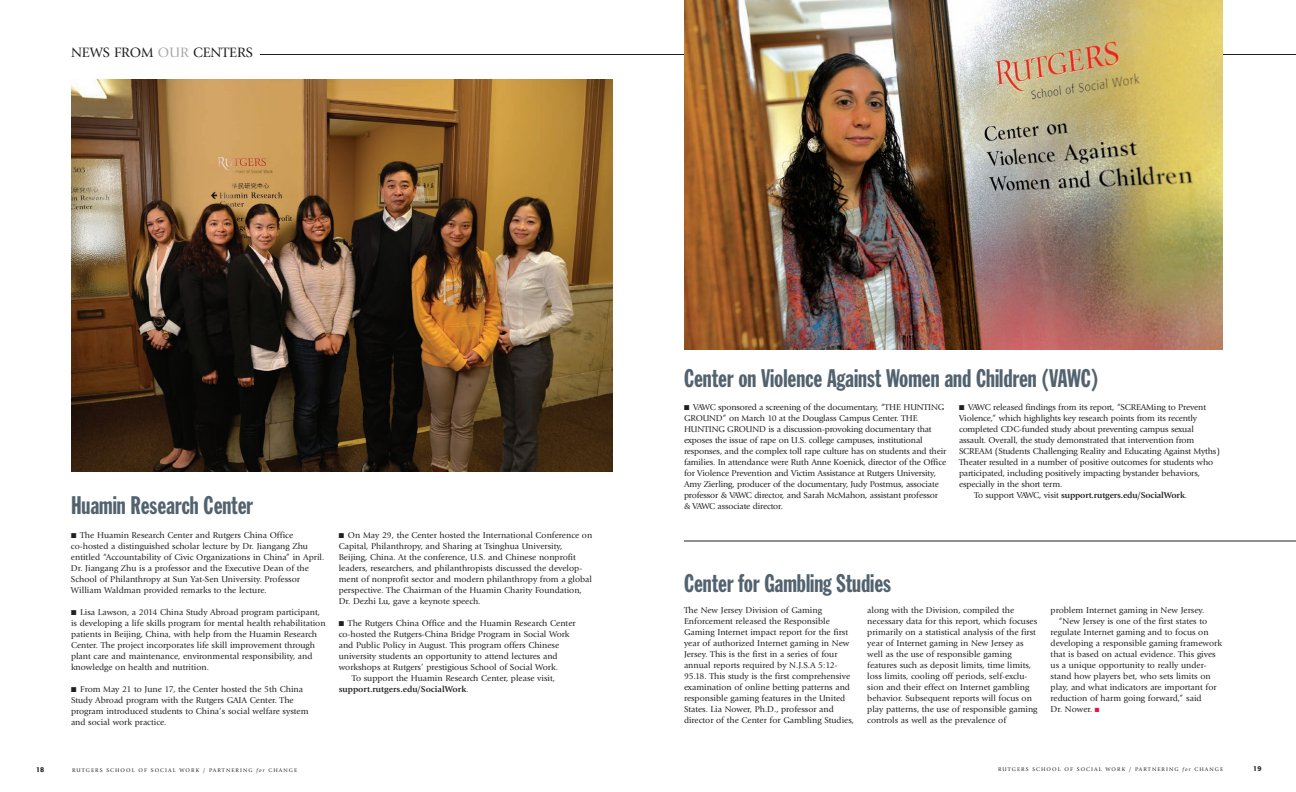
<style>
.page{position:relative;width:1296px;height:792px;background:#fff}
.page>*{position:absolute;margin:0;border:0;box-sizing:border-box;transform-origin:0 0}
.t1{font:25px "Franklin Gothic Extra Cond";color:#52626f}
.t2{font:14px "Giovanni";color:#231f20}
.t3{font:8.8px/11px "Giovanni";color:#231f20}
.t4{font:8.8px "Giovanni Bld";letter-spacing:-.015em;color:#231f20}
.t5{font:500 7px "Formata BQ";color:#231f20}
.t6{font:5.5px "Giovanni";letter-spacing:.2em;color:#231f20}
.s1{color:#a8a9ad}
.s2{font-family:"Giovanni"}
.s3{color:#e4183e}
.s4{font-family:"Giovanni Itl"}
</style>
<div class="page">
<img style="left:71px;top:80px;width:541px;height:392px">
<hr style="left:684px;top:541px;width:612px;height:1px;background:#231f20">
<hr style="left:260px;top:54px;width:1036px;height:1px;background:#231f20">
<img style="left:684px;top:0;width:538px;height:349px">
<h2 class="t2" style="left:71px;top:47px;width:183px">NEWS FROM <span class="s1">OUR</span> CENTERS</h2>
<h1 class="t1" style="left:71px;top:496px;width:184px">Huamin Research Center</h1>
<p class="t3" style="left:71px;top:530px;width:255px">■ The Huamin Research Center and Rutgers China Office co-hosted a distinguished scholar lecture by Dr. Jiangang Zhu entitled “Accountability of Civic Organizations in China” in April.<br>Dr. Jiangang Zhu is a professor and the Executive Dean of the School of Philanthropy at Sun Yat-Sen University. Professor William Waldman provided remarks to the lecture.</p>
<p class="t3" style="left:71px;top:607px;width:256px">■ Lisa Lawson, a 2014 China Study Abroad program participant, is developing a life skills program for mental health rehabilitation patients in Beijing, China, with help from the Huamin Research Center. The project incorporates life skill improvement through plant care and maintenance, environmental responsibility, and knowledge on health and nutrition.</p>
<p class="t3" style="left:71px;top:684px;width:239px">■ From May 21 to June 17, the Center hosted the 5th China Study Abroad program with the Rutgers GAIA Center. The program introduced students to China’s social welfare system and social work practice.</p>
<p class="t3" style="left:339px;top:530px;width:255px">■ On May 29, the Center hosted the International Conference on Capital, Philanthropy, and Sharing at Tsinghua University, Beijing, China. At the conference, U.S. and Chinese nonprofit leaders, researchers, and philanthropists discussed the develop&shy;ment of nonprofit sector and modern philanthropy from a global perspective. The Chairman of the Huamin Charity Foundation, Dr. Dezhi Lu, gave a keynote speech.</p>
<p class="t3" style="left:339px;top:618px;width:238px">■ The Rutgers China Office and the Huamin Research Center</p>
<p class="t3" style="left:339px;top:629px;width:232px">co-hosted the Rutgers-China Bridge Program in Social Work</p>
<p class="t3" style="left:339px;top:640px;width:222px">and Public Policy in August. This program offers Chinese</p>
<p class="t3" style="left:339px;top:651px;width:221px">university students an opportunity to attend lectures and</p>
<p class="t3" style="left:339px;top:662px;width:221px">workshops at Rutgers’ prestigious School of Social Work.</p>
<p class="t3" style="left:352px;top:673px;width:205px">To support the Huamin Research Center, please visit,</p>
<p class="t4" style="left:339px;top:685px;width:131px">support.rutgers.edu/SocialWork<span class="s2">.</span></p>
<h1 class="t1" style="left:684px;top:369px;width:416px">Center on Violence Against Women and Children (VAWC)</h1>
<p class="t3" style="left:684px;top:403px;width:264px">■ VAWC sponsored a screening of the documentary, “THE HUNTING GROUND” on March 10 at the Douglass Campus Center. THE HUNTING GROUND is a discussion-provoking documentary that exposes the issue of rape on U.S. college campuses, institutional responses, and the complex toll rape culture has on students and their families. In attendance were Ruth Anne Koenick, director of the Office for Violence Prevention and Victim Assistance at Rutgers University, Amy Zierling, producer of the documentary, Judy Postmus, associate professor &amp; VAWC director, and Sarah McMahon, assistant professor<br>&amp; VAWC associate director.</p>
<p class="t3" style="left:959px;top:403px;width:262px">■ VAWC released findings from its report, “SCREAMing to Prevent Violence,” which highlights key research points from its recently completed CDC-funded study about preventing campus sexual assault. Overall, the study demonstrated that intervention from SCREAM (Students Challenging Reality and Educating Against Myths)<br>Theater resulted in a number of positive outcomes for students who participated, including positively impacting bystander behaviors, especially in the short term.</p>
<p class="t4" style="left:974px;top:492px;width:214px"><span class="s2">To support VAWC, visit</span> support.rutgers.edu/SocialWork<span class="s2">.</span></p>
<h1 class="t1" style="left:684px;top:575px;width:209px">Center for Gambling Studies</h1>
<p class="t3" style="left:684px;top:606px;width:172px">The New Jersey Division of Gaming Enforcement released the Responsible Gaming Internet impact report for the first year of authorized Internet gaming in New Jersey. This is the first in a series of four annual reports required by N.J.S.A 5:12- 95.18. This study is the first comprehensive examination of online betting patterns and responsible gaming features in the United States. Lia Nower, Ph.D., professor and director of the Center for Gambling Studies,</p>
<p class="t3" style="left:867px;top:606px;width:172px">along with the Division, compiled the necessary data for this report, which focuses primarily on a statistical analysis of the first year of Internet gaming in New Jersey as well as the use of responsible gaming features such as deposit limits, time limits, loss limits, cooling off periods, self-exclu&shy;sion and their effect on Internet gambling behavior. Subsequent reports will focus on play patterns, the use of responsible gaming controls as well as the prevalence of</p>
<p class="t3" style="left:1051px;top:606px;width:155px">problem Internet gaming in New Jersey.</p>
<p class="t3" style="left:1059px;top:617px;width:150px">“New Jersey is one of the first states to</p>
<p class="t3" style="left:1051px;top:628px;width:159px">regulate Internet gaming and to focus on</p>
<p class="t3" style="left:1051px;top:639px;width:173px">developing a responsible gaming framework</p>
<p class="t3" style="left:1051px;top:650px;width:167px">that is based on actual evidence. This gives</p>
<p class="t3" style="left:1051px;top:661px;width:157px">us a unique opportunity to really under-</p>
<p class="t3" style="left:1051px;top:672px;width:162px">stand how players bet, who sets limits on</p>
<p class="t3" style="left:1051px;top:683px;width:168px">play, and what indicators are important for</p>
<p class="t3" style="left:1051px;top:694px;width:152px">reduction of harm going forward,” said</p>
<p class="t3" style="left:1051px;top:705px;width:50px">Dr. Nower. <span class="s3">■</span></p>
<p class="t5" style="left:36px;top:767px;width:10px">18</p>
<p class="t6" style="left:72px;top:768px;width:227px">RUTGERS SCHOOL OF SOCIAL WORK / PARTNERING <span class="s4">for</span> CHANGE</p>
<p class="t6" style="left:998px;top:767px;width:227px">RUTGERS SCHOOL OF SOCIAL WORK / PARTNERING <span class="s4">for</span> CHANGE</p>
<p class="t5" style="left:1253px;top:766px;width:10px">19</p>
</div>
